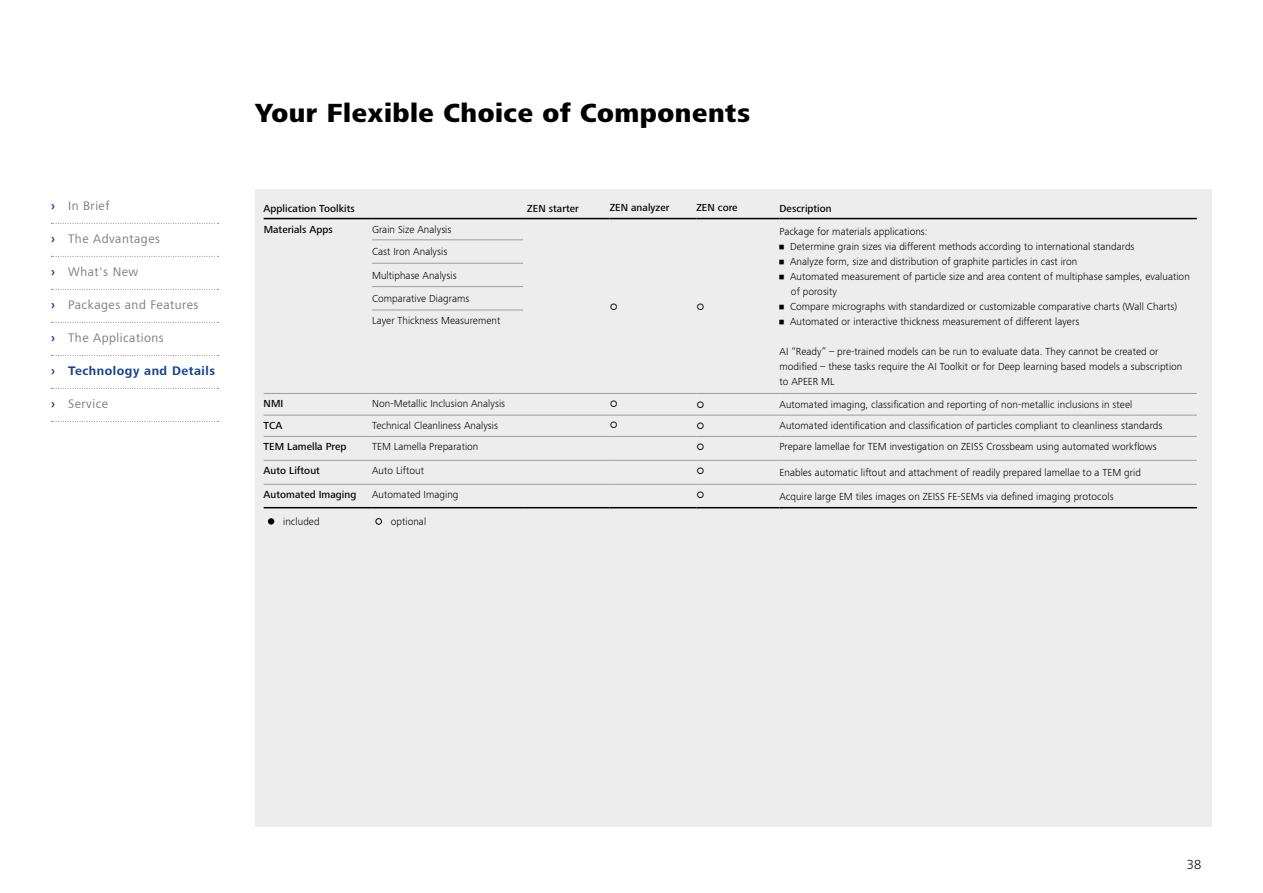
<style>
.page{position:relative;width:1263px;height:893px;background:#fff}
.page>*{position:absolute;margin:0;border:0;box-sizing:border-box;transform-origin:0 0}
.t1{font:800 27px "ZEISS Frutiger Next W1 G";letter-spacing:.02em;color:#000}
.t2{font:300 13.5px "ZEISS Frutiger Next W1 G";color:#000}
.t3{font:12.75px "ZEISS Frutiger Next W1 G";letter-spacing:.04em;color:#7c7b7b}
.t4{font:700 12.75px "ZEISS Frutiger Next W1 G";letter-spacing:.04em;color:#164194}
.t5{font:300 10.5px/15px "ZEISS Frutiger Next W1 G";letter-spacing:.005em;color:#000}
.t6{font:500 10.5px "ZEISS Frutiger Next W1 G";letter-spacing:.005em;color:#000}
.s1{font-weight:700;color:#164194}
</style>
<div class="page">
<div style="left:255px;top:189px;width:957px;height:638px;background:#ededed"></div>
<hr style="left:779px;top:393px;width:418px;height:1px;background:#9d9d9c">
<hr style="left:779px;top:415px;width:418px;height:1px;background:#9d9d9c">
<hr style="left:372px;top:240px;width:151px;height:1px;background:#9d9d9c">
<hr style="left:372px;top:263px;width:151px;height:1px;background:#9d9d9c">
<hr style="left:372px;top:286px;width:151px;height:1px;background:#9d9d9c">
<hr style="left:372px;top:310px;width:151px;height:1px;background:#9d9d9c">
<hr style="left:264px;top:393px;width:108px;height:1px;background:#9d9d9c">
<hr style="left:264px;top:415px;width:108px;height:1px;background:#9d9d9c">
<hr style="left:264px;top:436px;width:108px;height:1px;background:#9d9d9c">
<hr style="left:523px;top:436px;width:87px;height:1px;background:#9d9d9c">
<hr style="left:610px;top:436px;width:86px;height:1px;background:#9d9d9c">
<hr style="left:696px;top:436px;width:83px;height:1px;background:#9d9d9c">
<hr style="left:779px;top:436px;width:418px;height:1px;background:#9d9d9c">
<hr style="left:264px;top:460px;width:108px;height:1px;background:#9d9d9c">
<hr style="left:523px;top:460px;width:87px;height:1px;background:#9d9d9c">
<hr style="left:610px;top:460px;width:86px;height:1px;background:#9d9d9c">
<hr style="left:696px;top:460px;width:83px;height:1px;background:#9d9d9c">
<hr style="left:779px;top:460px;width:418px;height:1px;background:#9d9d9c">
<hr style="left:372px;top:436px;width:151px;height:1px;background:#9d9d9c">
<hr style="left:372px;top:460px;width:151px;height:1px;background:#9d9d9c">
<hr style="left:372px;top:393px;width:151px;height:1px;background:#9d9d9c">
<hr style="left:372px;top:415px;width:151px;height:1px;background:#9d9d9c">
<hr style="left:264px;top:484px;width:108px;height:1px;background:#9d9d9c">
<hr style="left:372px;top:484px;width:151px;height:1px;background:#9d9d9c">
<hr style="left:523px;top:484px;width:87px;height:1px;background:#9d9d9c">
<hr style="left:610px;top:484px;width:86px;height:1px;background:#9d9d9c">
<hr style="left:696px;top:484px;width:83px;height:1px;background:#9d9d9c">
<hr style="left:779px;top:484px;width:418px;height:1px;background:#9d9d9c">
<hr style="left:264px;top:507px;width:108px;height:1px;background:#000">
<hr style="left:372px;top:507px;width:151px;height:1px;background:#000">
<hr style="left:523px;top:507px;width:87px;height:1px;background:#000">
<hr style="left:610px;top:507px;width:86px;height:1px;background:#000">
<hr style="left:696px;top:507px;width:83px;height:1px;background:#000">
<hr style="left:779px;top:507px;width:418px;height:1px;background:#000">
<hr style="left:264px;top:218px;width:108px;height:1px;background:#000">
<hr style="left:372px;top:218px;width:151px;height:1px;background:#000">
<hr style="left:523px;top:393px;width:87px;height:1px;background:#9d9d9c">
<hr style="left:696px;top:393px;width:83px;height:1px;background:#9d9d9c">
<hr style="left:523px;top:415px;width:87px;height:1px;background:#9d9d9c">
<hr style="left:696px;top:415px;width:83px;height:1px;background:#9d9d9c">
<hr style="left:523px;top:218px;width:87px;height:1px;background:#000">
<hr style="left:779px;top:218px;width:418px;height:1px;background:#000">
<hr style="left:610px;top:218px;width:86px;height:1px;background:#000">
<hr style="left:696px;top:218px;width:83px;height:1px;background:#000">
<hr style="left:610px;top:393px;width:86px;height:1px;background:#9d9d9c">
<hr style="left:610px;top:415px;width:86px;height:1px;background:#9d9d9c">
<div style="left:268px;top:518px;width:6px;height:7px;background:#000;border-radius:50%"></div>
<div style="left:375px;top:518px;width:7px;height:7px;border:1px solid #000;border-radius:50%"></div>
<svg style="left:51px;top:223px;width:168px;height:1px"></svg>
<svg style="left:51px;top:256px;width:168px;height:1px"></svg>
<svg style="left:51px;top:289px;width:168px;height:1px"></svg>
<svg style="left:51px;top:322px;width:168px;height:1px"></svg>
<svg style="left:51px;top:355px;width:168px;height:1px"></svg>
<svg style="left:51px;top:388px;width:168px;height:1px"></svg>
<svg style="left:51px;top:421px;width:168px;height:1px"></svg>
<p class="t3" style="left:51px;top:197px;width:60px"><span class="s1">›</span> In Brief</p>
<p class="t3" style="left:51px;top:230px;width:111px"><span class="s1">›</span> The Advantages</p>
<p class="t3" style="left:51px;top:263px;width:89px"><span class="s1">›</span> What's New</p>
<p class="t3" style="left:51px;top:296px;width:149px"><span class="s1">›</span> Packages and Features</p>
<p class="t3" style="left:51px;top:329px;width:114px"><span class="s1">›</span> The Applications</p>
<p class="t4" style="left:51px;top:362px;width:166px">› Technology and Details</p>
<p class="t3" style="left:51px;top:395px;width:59px"><span class="s1">›</span> Service</p>
<h1 class="t1" style="left:255px;top:93px;width:496px">Your Flexible Choice of Components</h1>
<p class="t6" style="left:264px;top:201px;width:93px">Application Toolkits</p>
<p class="t6" style="left:527px;top:201px;width:53px">ZEN starter</p>
<p class="t6" style="left:610px;top:200px;width:61px">ZEN analyzer</p>
<p class="t6" style="left:696px;top:200px;width:43px">ZEN core</p>
<p class="t6" style="left:779px;top:201px;width:54px">Description</p>
<p class="t6" style="left:264px;top:222px;width:71px">Materials Apps</p>
<p class="t5" style="left:372px;top:222px;width:81px">Grain Size Analysis</p>
<p class="t5" style="left:779px;top:223px;width:150px">Package for materials applications:</p>
<p class="t5" style="left:779px;top:238px;width:357px">• Determine grain sizes via different methods according to international standards</p>
<p class="t5" style="left:779px;top:253px;width:299px">• Analyze form, size and distribution of graphite particles in cast iron</p>
<p class="t5" style="left:791px;top:268px;width:400px;text-indent:-11px">• Automated measurement of particle size and area content of multiphase samples, evaluation of porosity</p>
<p class="t5" style="left:779px;top:298px;width:399px">• Compare micrographs with standardized or customizable comparative charts (Wall Charts)</p>
<p class="t5" style="left:779px;top:313px;width:301px">• Automated or interactive thickness measurement of different layers</p>
<p class="t5" style="left:779px;top:343px;width:404px">AI “Ready” – pre-trained models can be run to evaluate data. They cannot be created or modified – these tasks require the AI Toolkit or for Deep learning based models a subscription to APEER ML</p>
<p class="t5" style="left:372px;top:244px;width:77px">Cast Iron Analysis</p>
<p class="t5" style="left:372px;top:267px;width:86px">Multiphase Analysis</p>
<p class="t5" style="left:372px;top:287px;width:130px;line-height:21.8px">Comparative Diagrams<br>Layer Thickness Measurement</p>
<p class="t6" style="left:264px;top:397px;width:21px">NMI</p>
<p class="t5" style="left:372px;top:396px;width:135px">Non-Metallic Inclusion Analysis</p>
<p class="t5" style="left:779px;top:397px;width:354px">Automated imaging, classification and reporting of non-metallic inclusions in steel</p>
<p class="t6" style="left:264px;top:418px;width:20px">TCA</p>
<p class="t5" style="left:372px;top:417px;width:127px">Technical Cleanliness Analysis</p>
<p class="t5" style="left:779px;top:417px;width:384px">Automated identification and classification of particles compliant to cleanliness standards</p>
<p class="t6" style="left:264px;top:440px;width:84px">TEM Lamella Prep</p>
<p class="t5" style="left:372px;top:439px;width:108px">TEM Lamella Preparation</p>
<p class="t5" style="left:779px;top:439px;width:379px">Prepare lamellae for TEM investigation on ZEISS Crossbeam using automated workflows</p>
<p class="t6" style="left:264px;top:463px;width:58px">Auto Liftout</p>
<p class="t5" style="left:372px;top:463px;width:53px">Auto Liftout</p>
<p class="t5" style="left:779px;top:465px;width:363px">Enables automatic liftout and attachment of readily prepared lamellae to a TEM grid</p>
<p class="t6" style="left:264px;top:487px;width:94px">Automated Imaging</p>
<p class="t5" style="left:372px;top:487px;width:88px">Automated Imaging</p>
<p class="t5" style="left:779px;top:488px;width:336px">Acquire large EM tiles images on ZEISS FE-SEMs via defined imaging protocols</p>
<p class="t5" style="left:283px;top:513px;width:38px">included</p>
<p class="t5" style="left:391px;top:513px;width:37px">optional</p>
<p class="t2" style="left:1187px;top:855px;width:16px">38</p>
</div>
